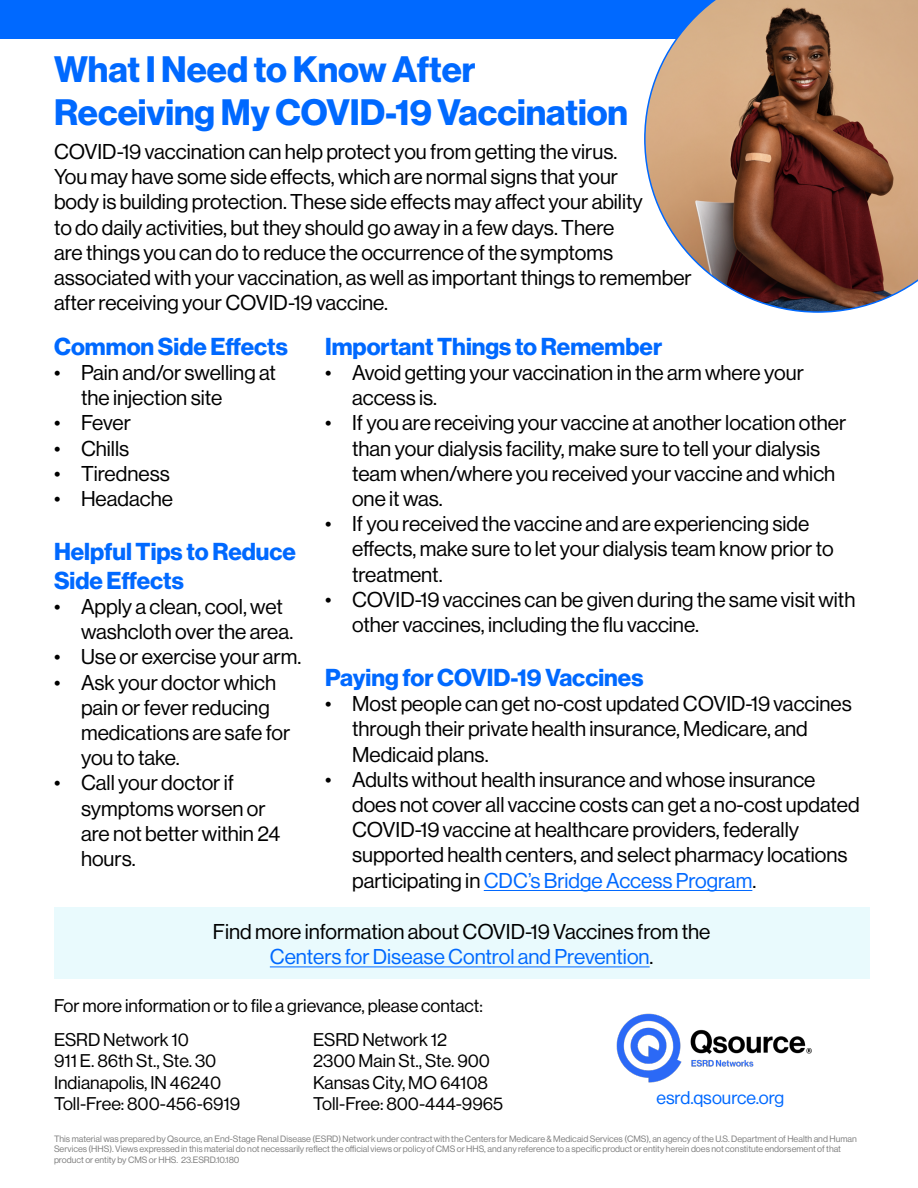
<style>
.page{position:relative;width:918px;height:1188px;background:#fff}
.page>*{position:absolute;margin:0;border:0;box-sizing:border-box;transform-origin:0 0}
.t1{font:36px/43.2px "N Haas Grotesk DS Pro 75 Bd";color:#0069ff}
.t2{font:24px/28.8px "N Haas Grotesk DS Pro 75 Bd";color:#0069ff}
.t3{font:21px/25.2px "N Haas Grotesk DS Pro 55 Rg";color:#000}
.t4{font:18px/21.6px "N Haas Grotesk DS Pro 55 Rg";color:#000}
.t5{font:18px "N Haas Grotesk DS Pro 55 Rg";color:#0069ff}
.t6{font:9px/10.8px "N Haas Grotesk DS Pro 55 Rg";color:#7f7f7f}
.s1{color:#0069ff}
</style>
<div class="page">
<div style="left:0;top:0;width:918px;height:39px;background:#0069ff"></div>
<svg style="left:644px;top:0;width:274px;height:313px;background:#a17d6b"></svg>
<hr style="left:484px;top:890px;width:268px;height:1px;background:#0069ff">
<div style="left:54px;top:908px;width:815px;height:71px;background:#e9fafd"></div>
<hr style="left:270px;top:967px;width:380px;height:1px;background:#0069ff">
<img style="left:616px;top:1013px;width:196px;height:70px">
<h1 class="t1" style="left:54px;top:48px;width:576px">What I Need to Know After<br>Receiving My COVID-19 Vaccination</h1>
<p class="t3" style="left:54px;top:139px;width:639px">COVID-19 vaccination can help protect you from getting the virus.<br>You may have some side effects, which are normal signs that your<br>body is building protection. These side effects may affect your ability<br>to do daily activities, but they should go away in a few days. There<br>are things you can do to reduce the occurrence of the symptoms associated with your vaccination, as well as important things to remember after receiving your COVID-19 vaccine.</p>
<p class="t2" style="left:54px;top:332px;width:235px">Common Side Effects</p>
<p class="t3" style="left:81px;top:360px;width:197px;text-indent:-27px">• Pain and/or swelling at the injection site</p>
<p class="t3" style="left:54px;top:411px;width:79px">• Fever</p>
<p class="t3" style="left:54px;top:436px;width:77px">• Chills</p>
<p class="t3" style="left:54px;top:461px;width:117px">• Tiredness</p>
<p class="t3" style="left:54px;top:486px;width:121px">• Headache</p>
<p class="t2" style="left:54px;top:538px;width:243px">Helpful Tips to Reduce<br>Side Effects</p>
<p class="t3" style="left:81px;top:594px;width:214px;text-indent:-27px">• Apply a clean, cool, wet washcloth over the area.</p>
<p class="t3" style="left:54px;top:645px;width:249px">• Use or exercise your arm.</p>
<p class="t3" style="left:81px;top:670px;width:211px;text-indent:-27px">• Ask your doctor which pain or fever reducing medications are safe for you to take.</p>
<p class="t3" style="left:81px;top:771px;width:201px;text-indent:-27px">• Call your doctor if symptoms worsen or are not better within 24 hours.</p>
<p class="t2" style="left:325px;top:332px;width:339px">Important Things to Remember</p>
<p class="t3" style="left:352px;top:360px;width:453px;text-indent:-27px">• Avoid getting your vaccination in the arm where your access is.</p>
<p class="t3" style="left:352px;top:411px;width:496px;text-indent:-27px">• If you are receiving your vaccine at another location other than your dialysis facility, make sure to tell your dialysis team when/where you received your vaccine and which one it was.</p>
<p class="t3" style="left:352px;top:511px;width:483px;text-indent:-27px">• If you received the vaccine and are experiencing side effects, make sure to let your dialysis team know prior to treatment.</p>
<p class="t3" style="left:352px;top:587px;width:505px;text-indent:-27px">• COVID-19 vaccines can be given during the same visit with other vaccines, including the flu vaccine.</p>
<p class="t2" style="left:325px;top:664px;width:320px">Paying for COVID-19 Vaccines</p>
<p class="t3" style="left:352px;top:691px;width:501px;text-indent:-27px">• Most people can get no-cost updated COVID-19 vaccines through their private health insurance, Medicare, and<br>Medicaid plans.</p>
<p class="t3" style="left:352px;top:767px;width:509px;text-indent:-27px">• Adults without health insurance and whose insurance does not cover all vaccine costs can get a no-cost updated COVID-19 vaccine at healthcare providers, federally supported health centers, and select pharmacy locations participating in <span class="s1">CDC’s Bridge Access Program</span>.</p>
<p class="t3" style="left:213px;top:919px;width:499px;text-align:center">Find more information about COVID-19 Vaccines from the<br><span class="s1">Centers for Disease Control and Prevention</span>.</p>
<p class="t4" style="left:54px;top:990px;width:430px;line-height:33.2px">For more information or to file a grievance, please contact:<br>ESRD Network 10</p>
<p class="t4" style="left:54px;top:1050px;width:188px">911 E. 86th St., Ste. 30<br>Indianapolis, IN 46240<br>Toll-Free: 800-456-6919</p>
<p class="t4" style="left:313px;top:1029px;width:192px">ESRD Network 12<br>2300 Main St., Ste. 900<br>Kansas City, MO 64108<br>Toll-Free: 800-444-9965</p>
<p class="t5" style="left:656px;top:1087px;width:129px">esrd.qsource.org</p>
<p class="t6" style="left:54px;top:1133px;width:804px">This material was prepared by Qsource, an End-Stage Renal Disease (ESRD) Network under contract with the Centers for Medicare &amp; Medicaid Services (CMS), an agency of the U.S. Department of Health and Human<br>Services (HHS). Views expressed in this material do not necessarily reflect the official views or policy of CMS or HHS, and any reference to a specific product or entity herein does not constitute endorsement of that product or entity by CMS or HHS. 23.ESRD.10.180</p>
</div>
